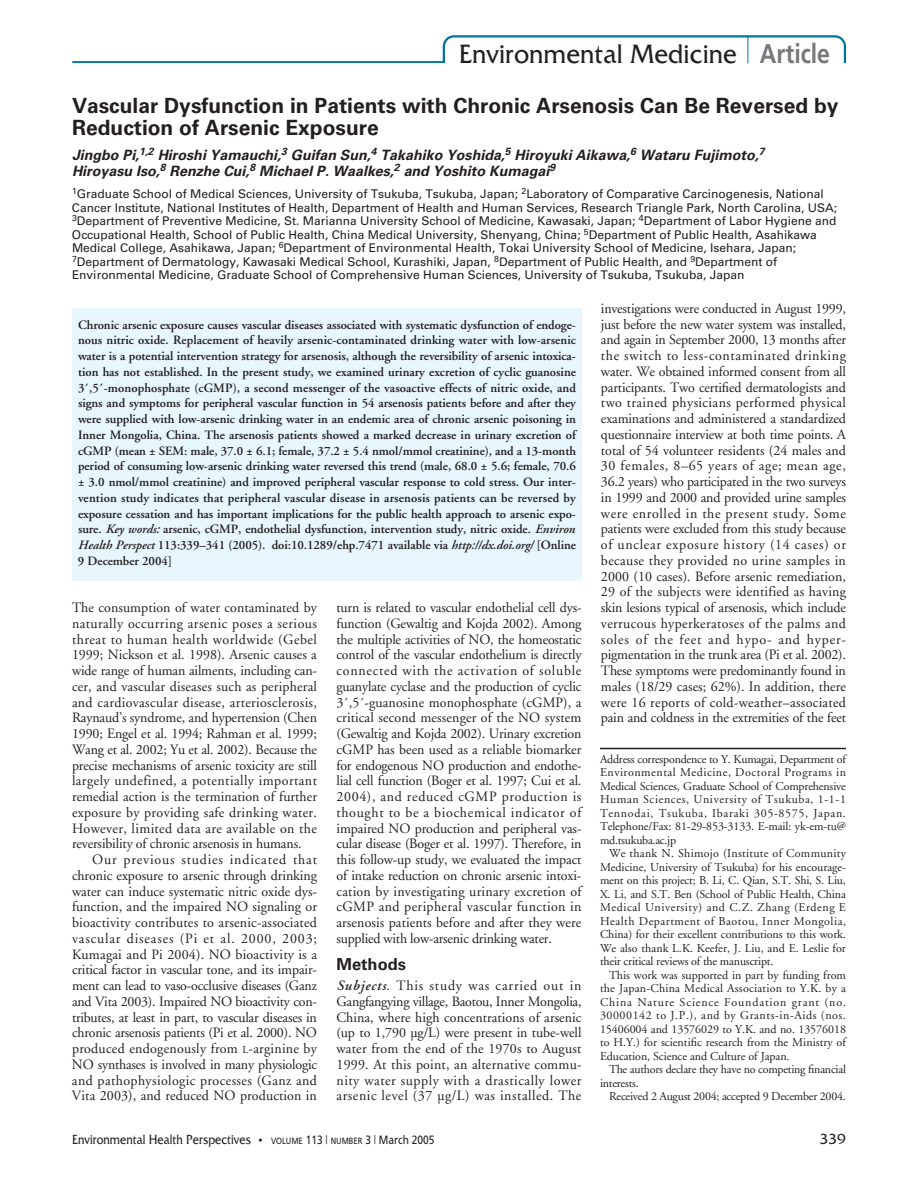
<style>
.page{position:relative;width:918px;height:1188px;background:#fff}
.page>*{position:absolute;margin:0;border:0;box-sizing:border-box;transform-origin:0 0}
.t1{font:27px "Friz Quadrata IT Cby BT";color:#231f20;scale:.95 1}
.t2{font:700 21px/22.5px "Univers";color:#231f20}
.t3{font:700 16.5px "Univers";color:#231f20}
.t4{font:15px "Friz Quadrata IT Cby BT";color:#231f20}
.t5{font:14.25px/15.8px "Adobe Garamond";letter-spacing:.005em;color:#231f20;text-align:justify}
.t6{font:italic 700 14.25px/15.8px "Univers";color:#231f20}
.t7{font:13.5px "Friz Quadrata IT Cby BT";color:#231f20;scale:.85 1}
.t8{font:600 12.75px/15.8px "Adobe Garamond";letter-spacing:-.005em;color:#231f20;text-align:justify}
.t9{font:12px/13.5px "Adobe Garamond";letter-spacing:-.015em;color:#231f20;text-align:justify}
.t10{font:12px/13.5px "Univers";color:#231f20}
.s1{font-family:"Frutiger";font-weight:700;color:#76787b}
.s2{font-style:italic}
.s3{font-size:10.65px}
.s4{font-weight:600;font-style:italic}
.s5{font-size:10.5px}
.s6{font-family:"Frutiger";font-size:9px}
.s7{font-family:"Frutiger";font-size:12px}
.s8{font-family:"Frutiger";font-weight:300;font-size:12px}
</style>
<div class="page">
<hr style="left:600px;top:748px;width:246px;height:1px;background:#231f20">
<div style="left:72px;top:308px;width:510px;height:272px;background:#e8f6fd"></div>
<hr style="left:72px;top:61px;width:550px;height:2px;background:#0074a1">
<svg style="left:443px;top:35px;width:403px;height:29px"></svg>
<h1 class="t1" style="left:459px;top:44px;width:392px">Environmental Medicine <span class="s1">Article</span></h1>
<h2 class="t2" style="left:72px;top:96px;width:768px">Vascular Dysfunction in Patients with Chronic Arsenosis Can Be Reversed by<br>Reduction of Arsenic Exposure</h2>
<p class="t6" style="left:72px;top:148px;width:696px">Jingbo Pi,<sup>1,2</sup> Hiroshi Yamauchi,<sup>3</sup> Guifan Sun,<sup>4</sup> Takahiko Yoshida,<sup>5</sup> Hiroyuki Aikawa,<sup>6</sup> Wataru Fujimoto,<sup>7<br></sup>Hiroyasu Iso,<sup>8</sup> Renzhe Cui,<sup>8</sup> Michael P. Waalkes,<sup>2</sup> and Yoshito Kumagai<sup>9</sup></p>
<p class="t10" style="left:72px;top:188px;width:767px"><sup>1</sup>Graduate School of Medical Sciences, University of Tsukuba, Tsukuba, Japan; <sup>2</sup>Laboratory of Comparative Carcinogenesis, National Cancer Institute, National Institutes of Health, Department of Health and Human Services, Research Triangle Park, North Carolina, USA; <sup>3</sup>Department of Preventive Medicine, St. Marianna University School of Medicine, Kawasaki, Japan; <sup>4</sup>Department of Labor Hygiene and Occupational Health, School of Public Health, China Medical University, Shenyang, China; <sup>5</sup>Department of Public Health, Asahikawa Medical College, Asahikawa, Japan; <sup>6</sup>Department of Environmental Health, Tokai University School of Medicine, Isehara, Japan; <sup>7</sup>Department of Dermatology, Kawasaki Medical School, Kurashiki, Japan, <sup>8</sup>Department of Public Health, and <sup>9</sup>Department of Environmental Medicine, Graduate School of Comprehensive Human Sciences, University of Tsukuba, Tsukuba, Japan</p>
<p class="t8" style="left:78px;top:318px;width:500px">Chronic arsenic exposure causes vascular diseases associated with systematic dysfunction of endoge&shy;nous nitric oxide. Replacement of heavily arsenic-contaminated drinking water with low-arsenic water is a potential intervention strategy for arsenosis, although the reversibility of arsenic intoxica&shy;tion has not established. In the present study, we examined urinary excretion of cyclic guanosine 3´,5´-monophosphate (cGMP), a second messenger of the vasoactive effects of nitric oxide, and signs and symptoms for peripheral vascular function in 54 arsenosis patients before and after they were supplied with low-arsenic drinking water in an endemic area of chronic arsenic poisoning in Inner Mongolia, China. The arsenosis patients showed a marked decrease in urinary excretion of cGMP (mean ± SEM: male, 37.0 ± 6.1; female, 37.2 ± 5.4 nmol/mmol creatinine), and a 13-month period of consuming low-arsenic drinking water reversed this trend (male, 68.0 ± 5.6; female, 70.6 ± 3.0 nmol/mmol creatinine) and improved peripheral vascular response to cold stress. Our inter&shy;vention study indicates that peripheral vascular disease in arsenosis patients can be reversed by exposure cessation and has important implications for the public health approach to arsenic expo&shy;sure. <span class="s2">Key words:</span> arsenic, cGMP, endothelial dysfunction, intervention study, nitric oxide. <span class="s2">Environ Health Perspect</span> 113:339–341 (2005). doi:10.1289/ehp.7471 available via <span class="s2">http://dx.doi.org/</span> [Online 9 December 2004]</p>
<p class="t5" style="left:601px;top:302px;width:247px">investigations were conducted in August 1999, just before the new water system was installed, and again in September 2000, 13 months after the switch to less-contaminated drinking water. We obtained informed consent from all participants. Two certified dermatologists and two trained physicians performed physical examinations and administered a standardized questionnaire interview at both time points. A total of 54 volunteer residents (24 males and 30 females, 8–65 years of age; mean age, 36.2 years) who participated in the two surveys in 1999 and 2000 and provided urine samples were enrolled in the present study. Some patients were excluded from this study because of unclear exposure history (14 cases) or because they provided no urine samples in 2000 (10 cases). Before arsenic remediation, 29 of the subjects were identified as having skin lesions typical of arsenosis, which include verrucous hyperkeratoses of the palms and soles of the feet and hypo- and hyper&shy;pigmentation in the trunk area (Pi et al. 2002).<br>These symptoms were predominantly found in males (18/29 cases; 62%). In addition, there were 16 reports of cold-weather–associated pain and coldness in the extremities of the feet</p>
<p class="t5" style="left:72px;top:601px;width:247px">The consumption of water contaminated by naturally occurring arsenic poses a serious threat to human health worldwide (Gebel 1999; Nickson et al. 1998). Arsenic causes a wide range of human ailments, including can&shy;cer, and vascular diseases such as peripheral and cardiovascular disease, arteriosclerosis, Raynaud’s syndrome, and hypertension (Chen 1990; Engel et al. 1994; Rahman et al. 1999; Wang et al. 2002; Yu et al. 2002). Because the precise mechanisms of arsenic toxicity are still largely undefined, a potentially important remedial action is the termination of further exposure by providing safe drinking water.<br>However, limited data are available on the reversibility of chronic arsenosis in humans.</p>
<p class="t5" style="left:72px;top:853px;width:247px;text-indent:20px">Our previous studies indicated that chronic exposure to arsenic through drinking water can induce systematic nitric oxide dys&shy;function, and the impaired NO signaling or bioactivity contributes to arsenic-associated vascular diseases (Pi et al. 2000, 2003; Kumagai and Pi 2004). NO bioactivity is a critical factor in vascular tone, and its impair&shy;ment can lead to vaso-occlusive diseases (Ganz and Vita 2003). Impaired NO bioactivity con&shy;tributes, at least in part, to vascular diseases in chronic arsenosis patients (Pi et al. 2000). NO produced endogenously from <span class="s3">L</span>-arginine by NO synthases is involved in many physiologic and pathophysiologic processes (Ganz and Vita 2003), and reduced NO production in</p>
<p class="t5" style="left:336px;top:601px;width:247px">turn is related to vascular endothelial cell dys&shy;function (Gewaltig and Kojda 2002). Among the multiple activities of NO, the homeostatic control of the vascular endothelium is directly connected with the activation of soluble guanylate cyclase and the production of cyclic 3´,5´-guanosine monophosphate (cGMP), a critical second messenger of the NO system (Gewaltig and Kojda 2002). Urinary excretion cGMP has been used as a reliable biomarker for endogenous NO production and endothe&shy;lial cell function (Boger et al. 1997; Cui et al.<br>2004), and reduced cGMP production is thought to be a biochemical indicator of impaired NO production and peripheral vas&shy;cular disease (Boger et al. 1997). Therefore, in this follow-up study, we evaluated the impact of intake reduction on chronic arsenic intoxi&shy;cation by investigating urinary excretion of cGMP and peripheral vascular function in arsenosis patients before and after they were supplied with low-arsenic drinking water.</p>
<p class="t3" style="left:336px;top:958px;width:71px">Methods</p>
<p class="t5" style="left:336px;top:979px;width:247px"><span class="s4">Subjects</span>. This study was carried out in Gangfangying village, Baotou, Inner Mongolia, China, where high concentrations of arsenic (up to 1,790 µg/L) were present in tube-well water from the end of the 1970s to August 1999. At this point, an alternative commu&shy;nity water supply with a drastically lower arsenic level (37 µg/L) was installed. The</p>
<p class="t9" style="left:600px;top:753px;width:248px">Address correspondence to Y. Kumagai, Department of Environmental Medicine, Doctoral Programs in Medical Sciences, Graduate School of Comprehensive Human Sciences, University of Tsukuba, 1-1-1<br>Tennodai, Tsukuba, Ibaraki 305-8575, Japan.<br>Telephone/Fax: 81-29-853-3133. E-mail: yk-em-tu@ md.tsukuba.ac.jp</p>
<p class="t9" style="left:600px;top:848px;width:248px;text-indent:9px">We thank N. Shimojo (Institute of Community Medicine, University of Tsukuba) for his encourage&shy;ment on this project; B. Li, C. Qian, S.T. Shi, S. Liu, X. Li, and S.T. Ben (School of Public Health, China Medical University) and C.Z. Zhang (Erdeng E Health Department of Baotou, Inner Mongolia, China) for their excellent contributions to this work.<br>We also thank L.K. Keefer, J. Liu, and E. Leslie for their critical reviews of the manuscript.</p>
<p class="t9" style="left:600px;top:969px;width:248px;text-indent:9px">This work was supported in part by funding from the Japan-China Medical Association to Y.K. by a China Nature Science Foundation grant (no.<br>30000142 to J.P.), and by Grants-in-Aids (nos.<br>15406004 and 13576029 to Y.K. and no. 13576018 to H.Y.) for scientific research from the Ministry of Education, Science and Culture of Japan.</p>
<p class="t9" style="left:600px;top:1064px;width:247px;text-indent:9px">The authors declare they have no competing financial interests.</p>
<p class="t9" style="left:609px;top:1091px;width:238px">Received 2 August 2004; accepted 9 December 2004.</p>
<p class="t7" style="left:72px;top:1135px;width:428px">Environmental Health Perspectives <span class="s5">•</span> <span class="s6">VOLUME</span> <span class="s7">113</span> <span class="s8">|</span> <span class="s6">NUMBER</span> <span class="s7">3</span> <span class="s8">|</span> <span class="s7">March 2005</span></p>
<p class="t4" style="left:819px;top:1134px;width:28px">339</p>
</div>
